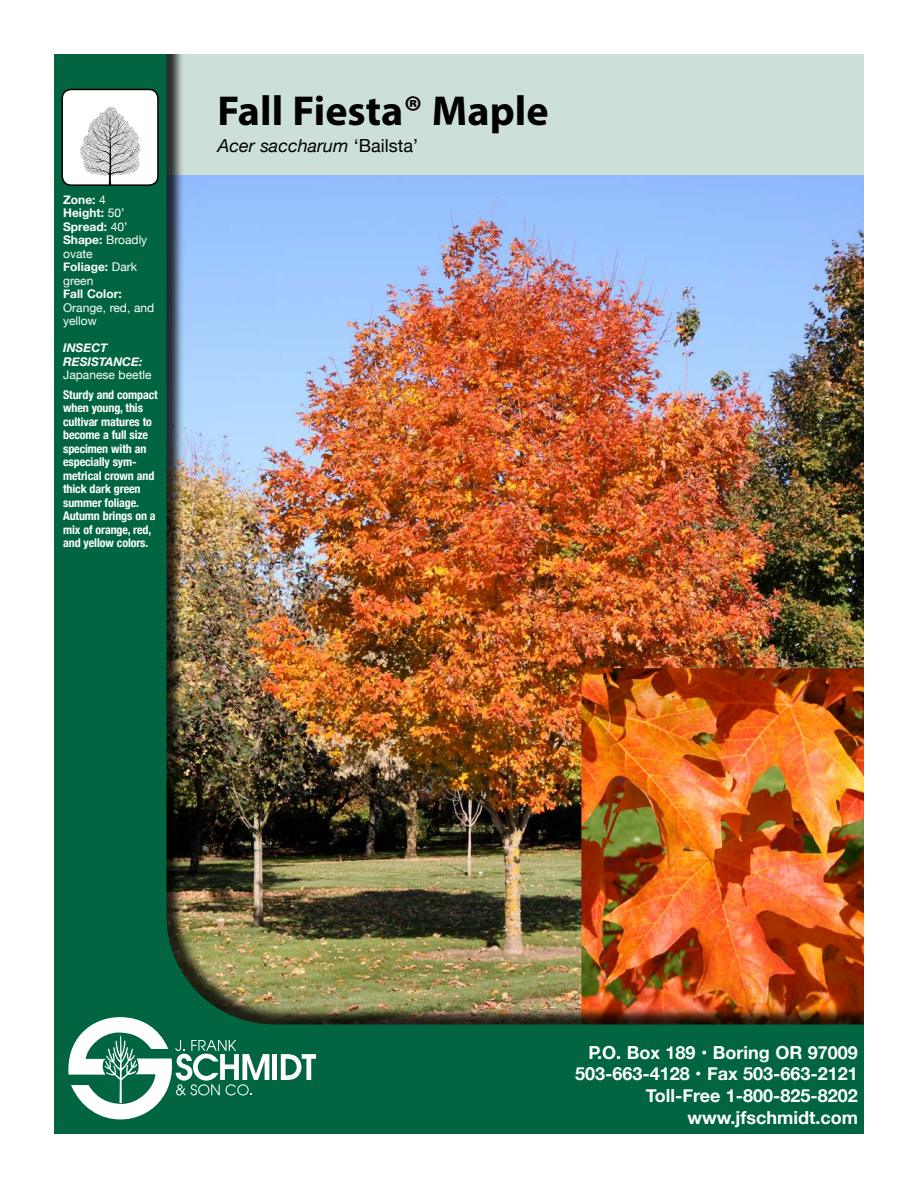
<style>
.page{position:relative;width:918px;height:1188px;background:#fff}
.page>*{position:absolute;margin:0;border:0;box-sizing:border-box;transform-origin:0 0}
.t1{font:700 42px "Myriad Pro";color:#000}
.t2{font:700 18px/21.6px "Helvetica Neue";color:#fff;text-align:right}
.t3{font:italic 18px "Helvetica Neue";color:#000}
.t4{font:700 condensed 12px/13.5px "Helvetica Neue";letter-spacing:-.01em;color:#fff}
.t5{font:700 12px/13.5px "Helvetica Neue";color:#fff}
.t6{font:12px/13.5px "Helvetica Neue";color:#fff}
.t7{font:italic 700 12px/13.5px "Helvetica Neue";color:#fff}
.s1{font-weight:400}
.s2{font-style:normal}
</style>
<div class="page">
<img style="left:54px;top:54px;width:810px;height:1080px">
<svg style="left:68px;top:1017px;width:201px;height:103px"></svg>
<div style="left:272px;top:1054px;width:5px;height:26px;background:#fff"></div>
<svg style="left:281px;top:1054px;width:35px;height:26px"></svg>
<div style="left:62px;top:89px;width:96px;height:96px;background:#fff;border-radius:9px"></div>
<img style="left:80px;top:106px;width:61px;height:77px">
<div style="left:62px;top:89px;width:97px;height:97px;border:2px solid #000;border-radius:9px"></div>
<p class="t5" style="left:63px;top:193px;width:86px">Zone: <span class="s1">4<br></span>Height: <span class="s1">50’<br></span>Spread: <span class="s1">40’<br></span>Shape: <span class="s1">Broadly ovate<br></span>Foliage: <span class="s1">Dark green</span></p>
<p class="t5" style="left:63px;top:288px;width:60px">Fall Color:</p>
<p class="t6" style="left:63px;top:301px;width:93px">Orange, red, and yellow</p>
<p class="t7" style="left:63px;top:342px;width:81px">INSECT<br>RESISTANCE:</p>
<p class="t6" style="left:63px;top:369px;width:90px">Japanese beetle</p>
<p class="t4" style="left:63px;top:387px;width:96px">Sturdy and compact when young, this cultivar matures to become a full size specimen with an especially sym&shy;metrical crown and thick dark green summer foliage.<br>Autumn brings on a mix of orange, red, and yellow colors.</p>
<h1 class="t1" style="left:218px;top:84px;width:333px">Fall Fiesta® Maple</h1>
<h2 class="t3" style="left:218px;top:133px;width:202px">Acer saccharum <span class="s2">‘Bailsta’</span></h2>
<h2 class="t2" style="left:575px;top:1042px;width:284px">P.O. Box 189 • Boring OR 97009<br>503-663-4128 • Fax 503-663-2121<br>Toll-Free 1-800-825-8202 www.jfschmidt.com</h2>
</div>
